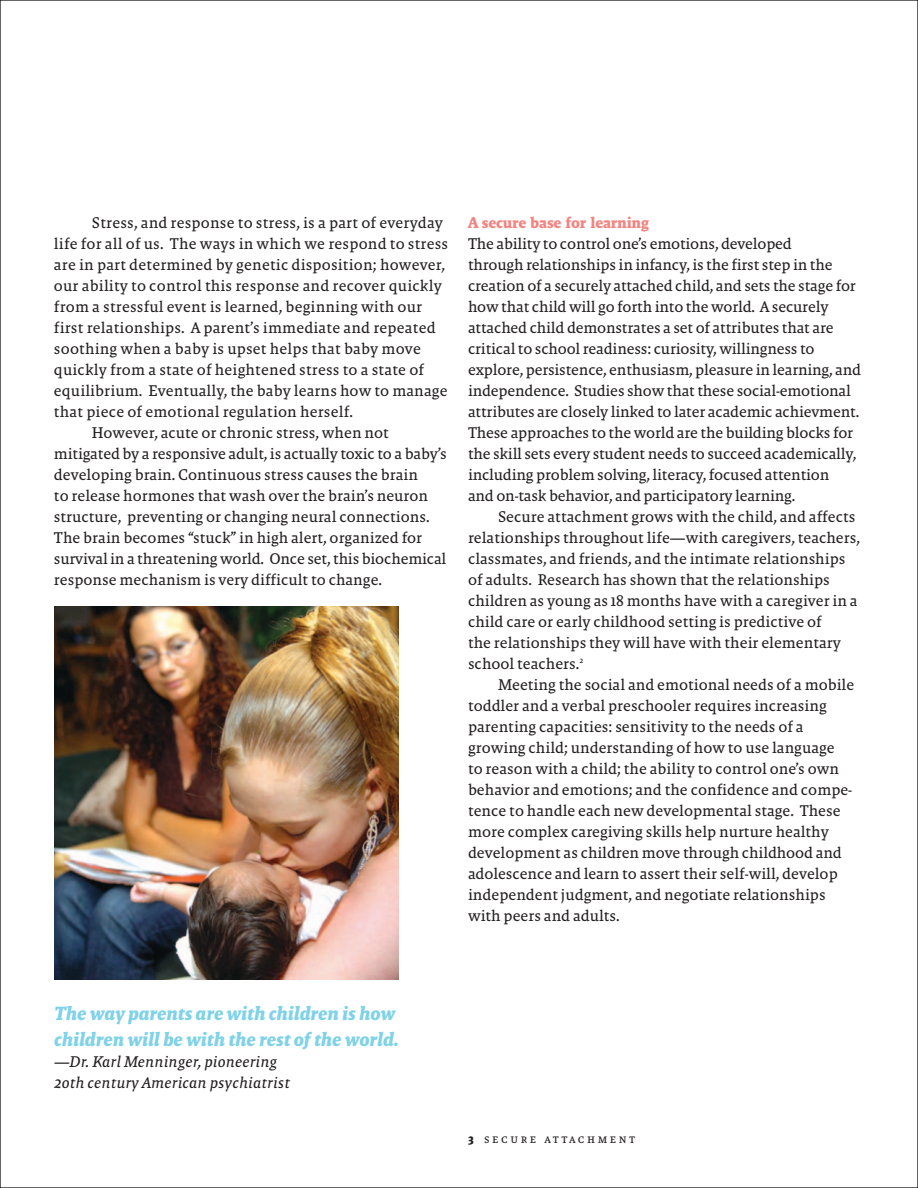
<style>
.page{position:relative;width:918px;height:1188px;background:#fff}
.page>*{position:absolute;margin:0;border:0;box-sizing:border-box;transform-origin:0 0}
.t1{font:italic 700 19.5px/25.5px "Malaga";letter-spacing:-.01em;color:#7fd2e7}
.t2{font:15.75px/21px "Malaga Reg";color:#231f20}
.t3{font:italic 15.75px/21px "Malaga Reg";color:#231f20}
.t4{font:700 15.75px "Malaga";letter-spacing:-.01em;color:#f38480}
.t5{font:12px "Malaga SC Reg";letter-spacing:.21em;color:#231f20}
.s1{font-family:"Malaga";font-weight:700}
</style>
<div class="page">
<img style="left:54px;top:606px;width:345px;height:374px">
<p class="t2" style="left:92px;top:212px;width:353px">Stress, and response to stress, is a part of everyday</p>
<p class="t2" style="left:54px;top:233px;width:396px">life for all of us. The ways in which we respond to stress</p>
<p class="t2" style="left:54px;top:254px;width:393px">are in part determined by genetic disposition; however,</p>
<p class="t2" style="left:54px;top:275px;width:389px">our ability to control this response and recover quickly</p>
<p class="t2" style="left:54px;top:296px;width:370px">from a stressful event is learned, beginning with our</p>
<p class="t2" style="left:54px;top:317px;width:383px">first relationships. A parent’s immediate and repeated</p>
<p class="t2" style="left:54px;top:338px;width:368px">soothing when a baby is upset helps that baby move</p>
<p class="t2" style="left:54px;top:359px;width:372px">quickly from a state of heightened stress to a state of</p>
<p class="t2" style="left:54px;top:380px;width:395px">equilibrium. Eventually, the baby learns how to manage</p>
<p class="t2" style="left:54px;top:401px;width:301px">that piece of emotional regulation herself.</p>
<p class="t2" style="left:92px;top:422px;width:298px">However, acute or chronic stress, when not</p>
<p class="t2" style="left:54px;top:443px;width:394px">mitigated by a responsive adult, is actually toxic to a baby’s</p>
<p class="t2" style="left:54px;top:464px;width:366px">developing brain. Continuous stress causes the brain</p>
<p class="t2" style="left:54px;top:485px;width:376px">to release hormones that wash over the brain’s neuron</p>
<p class="t2" style="left:54px;top:506px;width:377px">structure, preventing or changing neural connections.</p>
<p class="t2" style="left:54px;top:527px;width:370px">The brain becomes “stuck” in high alert, organized for</p>
<p class="t2" style="left:54px;top:548px;width:394px">survival in a threatening world. Once set, this biochemical</p>
<p class="t2" style="left:54px;top:569px;width:330px">response mechanism is very difficult to change.</p>
<p class="t4" style="left:468px;top:214px;width:183px">A secure base for learning</p>
<p class="t2" style="left:468px;top:233px;width:395px">The ability to control one’s emotions, developed<br>through relationships in infancy, is the first step in the creation of a securely attached child, and sets the stage for how that child will go forth into the world. A securely attached child demonstrates a set of attributes that are critical to school readiness: curiosity, willingness to explore, persistence, enthusiasm, pleasure in learning, and independence. Studies show that these social-emotional attributes are closely linked to later academic achievment.<br>These approaches to the world are the building blocks for the skill sets every student needs to succeed academically, including problem solving, literacy, focused attention<br>and on-task behavior, and participatory learning.</p>
<p class="t2" style="left:468px;top:506px;width:393px;text-indent:30px">Secure attachment grows with the child, and affects relationships throughout life—with caregivers, teachers, classmates, and friends, and the intimate relationships of adults. Research has shown that the relationships children as young as 18 months have with a caregiver in a child care or early childhood setting is predictive of<br>the relationships they will have with their elementary school teachers.<sup>2</sup></p>
<p class="t2" style="left:468px;top:674px;width:388px;text-indent:30px">Meeting the social and emotional needs of a mobile toddler and a verbal preschooler requires increasing parenting capacities: sensitivity to the needs of a growing child; understanding of how to use language<br>to reason with a child; the ability to control one’s own behavior and emotions; and the confidence and compe&shy;tence to handle each new developmental stage. These more complex caregiving skills help nurture healthy development as children move through childhood and adolescence and learn to assert their self-will, develop independent judgment, and negotiate relationships with peers and adults.</p>
<p class="t1" style="left:54px;top:1001px;width:346px">The way parents are with children is how children will be with the rest of the world.</p>
<p class="t3" style="left:54px;top:1051px;width:237px">—Dr. Karl Menninger, pioneering<br>2oth century American psychiatrist</p>
<p class="t5" style="left:468px;top:1133px;width:169px"><span class="s1">3</span> secure attachment</p>
</div>
